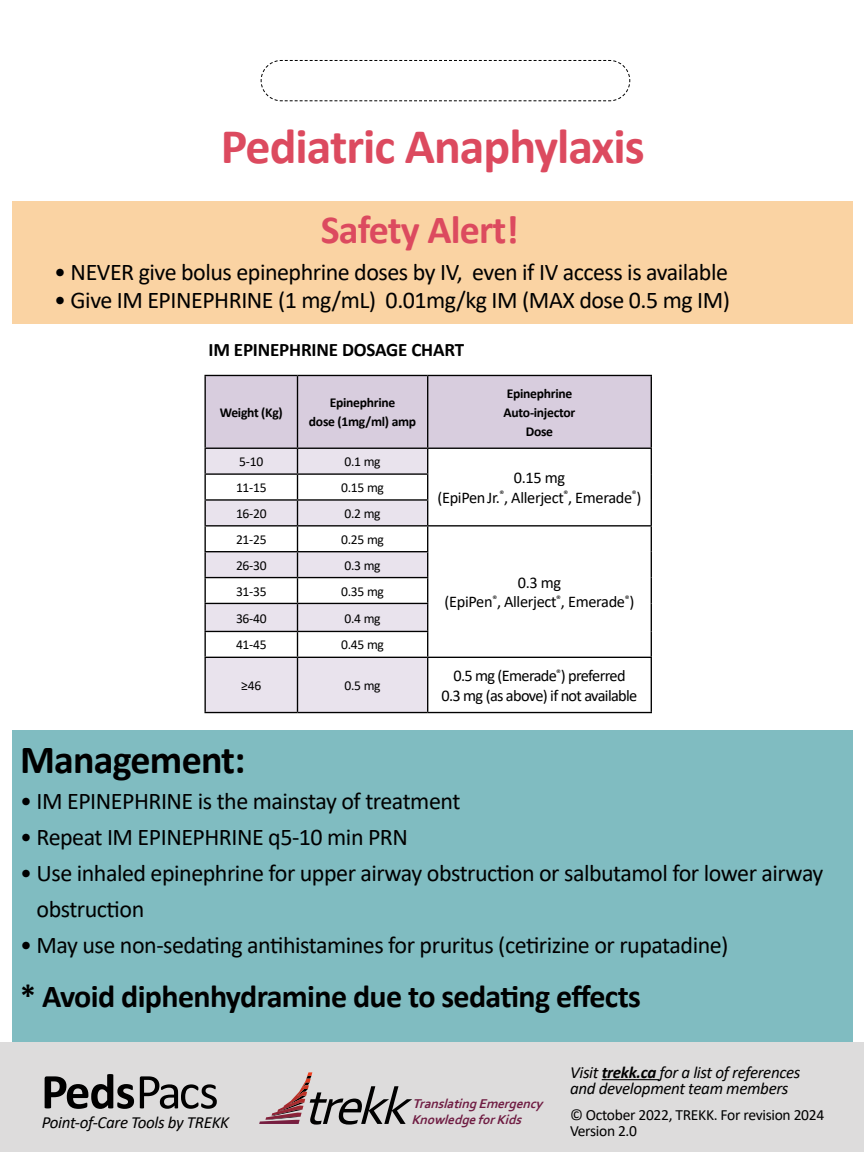
<style>
.page{position:relative;width:864px;height:1152px;background:#fff}
.page>*{position:absolute;margin:0;border:0;box-sizing:border-box;transform-origin:0 0}
.t1{font:italic 53.2px "Corbel";color:#010101}
.t2{font:700 50.4px "Calibri";color:#000}
.t3{font:700 50px "Calibri";letter-spacing:-.02em;color:#dc4a5f}
.t4{font:700 40px "Calibri";letter-spacing:-.02em;color:#dc4a5f}
.t5{font:700 40px "Calibri";letter-spacing:-.02em;color:#000}
.t6{font:700 32px "Calibri";letter-spacing:-.02em;color:#000}
.t7{font:24px/36px "Calibri";letter-spacing:-.02em;color:#000}
.t8{font:700 19.2px "Calibri";letter-spacing:-.01em;color:#000}
.t9{font:italic 17.2px/16px "Calibri";letter-spacing:-.02em;color:#000}
.t10{font:italic 16.8px "Calibri";letter-spacing:-.02em;color:#000}
.t11{font:16.4px/19.6px "Calibri";letter-spacing:-.02em;color:#000;text-align:center}
.t12{font:16.4px/19.6px "Calibri";letter-spacing:-.04em;color:#000;text-align:center}
.t13{font:15.6px/16px "Calibri";letter-spacing:-.02em;color:#000}
.t14{font:13.6px "Calibri";letter-spacing:-.02em;color:#000}
.t15{font:700 13.6px/19.2px "Calibri";letter-spacing:-.02em;color:#000;text-align:center}
.t16{font:italic 700 13.2px "Corbel";color:#6f1c42}
.s1{font-weight:400}
.s2{font-weight:700}
</style>
<div class="page">
<div style="left:12px;top:730px;width:840px;height:313px;background:#80bcc1"></div>
<div style="left:12px;top:202px;width:840px;height:122px;background:#fad3a3"></div>
<svg style="left:260px;top:60px;width:371px;height:42px"></svg>
<div style="left:0;top:1043px;width:864px;height:109px;background:#dddcdc"></div>
<svg style="left:259px;top:1072px;width:53px;height:52px"></svg>
<hr style="left:602px;top:1079px;width:57px;height:1px;background:#000">
<div style="left:206px;top:658px;width:221px;height:54px;background:#e9e3ed"></div>
<hr style="left:204px;top:375px;width:94px;height:1px;background:#000">
<hr style="left:204px;top:376px;width:2px;height:72px;background:#000">
<hr style="left:204px;top:448px;width:94px;height:1px;background:#000">
<hr style="left:204px;top:449px;width:2px;height:24px;background:#000">
<hr style="left:204px;top:473px;width:94px;height:2px;background:#000">
<hr style="left:204px;top:475px;width:2px;height:24px;background:#000">
<hr style="left:204px;top:499px;width:94px;height:2px;background:#000">
<hr style="left:204px;top:501px;width:2px;height:24px;background:#000">
<hr style="left:204px;top:525px;width:94px;height:2px;background:#000">
<hr style="left:204px;top:527px;width:2px;height:24px;background:#000">
<hr style="left:428px;top:657px;width:224px;height:1px;background:#000">
<hr style="left:651px;top:658px;width:1px;height:54px;background:#000">
<hr style="left:428px;top:712px;width:224px;height:1px;background:#000">
<hr style="left:204px;top:551px;width:94px;height:1px;background:#000">
<hr style="left:204px;top:552px;width:2px;height:25px;background:#000">
<hr style="left:204px;top:577px;width:94px;height:1px;background:#000">
<hr style="left:204px;top:578px;width:2px;height:25px;background:#000">
<hr style="left:204px;top:603px;width:94px;height:1px;background:#000">
<hr style="left:204px;top:604px;width:2px;height:27px;background:#000">
<hr style="left:204px;top:631px;width:94px;height:1px;background:#000">
<hr style="left:204px;top:632px;width:2px;height:25px;background:#000">
<svg style="left:205px;top:375px;width:447px;height:282px"></svg>
<hr style="left:204px;top:657px;width:94px;height:1px;background:#000">
<hr style="left:204px;top:658px;width:2px;height:54px;background:#000">
<hr style="left:298px;top:657px;width:130px;height:1px;background:#000">
<hr style="left:297px;top:658px;width:1px;height:54px;background:#000">
<hr style="left:427px;top:658px;width:1px;height:54px;background:#000">
<hr style="left:204px;top:712px;width:94px;height:1px;background:#000">
<hr style="left:298px;top:712px;width:130px;height:1px;background:#000">
<h3 class="t3" style="left:221px;top:111px;width:425px">Pediatric Anaphylaxis</h3>
<h3 class="t4" style="left:321px;top:202px;width:199px">Safety Alert!</h3>
<p class="t7" style="left:54px;top:253px;width:675px">• NEVER give bolus epinephrine doses by IV, even if IV access is available</p>
<p class="t7" style="left:54px;top:281px;width:677px">• Give IM EPINEPHRINE (1 mg/mL) 0.01mg/kg IM (MAX dose 0.5 mg IM)</p>
<p class="t8" style="left:208px;top:336px;width:257px">IM EPINEPHRINE DOSAGE CHART</p>
<p class="t15" style="left:220px;top:403px;width:65px">Weight (Kg)</p>
<p class="t15" style="left:309px;top:393px;width:109px">Epinephrine<br>dose (1mg/ml) amp</p>
<p class="t15" style="left:504px;top:384px;width:73px">Epinephrine<br>Auto-injector<br>Dose</p>
<p class="t14" style="left:239px;top:452px;width:26px">5-10</p>
<p class="t14" style="left:345px;top:452px;width:38px">0.1 mg</p>
<p class="t11" style="left:437px;top:468px;width:206px">0.15 mg<br>(EpiPenJr.<sup>®</sup>, Allerject<sup>®</sup>, Emerade<sup>®</sup>)</p>
<p class="t14" style="left:236px;top:478px;width:32px">11-15</p>
<p class="t14" style="left:341px;top:478px;width:44px">0.15 mg</p>
<p class="t14" style="left:236px;top:504px;width:32px">16-20</p>
<p class="t14" style="left:345px;top:504px;width:38px">0.2 mg</p>
<p class="t14" style="left:236px;top:530px;width:32px">21-25</p>
<p class="t14" style="left:341px;top:530px;width:44px">0.25 mg</p>
<p class="t14" style="left:236px;top:556px;width:32px">26-30</p>
<p class="t14" style="left:345px;top:556px;width:38px">0.3 mg</p>
<p class="t14" style="left:236px;top:582px;width:32px">31-35</p>
<p class="t14" style="left:341px;top:582px;width:44px">0.35 mg</p>
<p class="t14" style="left:236px;top:609px;width:32px">36-40</p>
<p class="t14" style="left:345px;top:609px;width:38px">0.4 mg</p>
<p class="t14" style="left:236px;top:636px;width:32px">41-45</p>
<p class="t14" style="left:341px;top:636px;width:44px">0.45 mg</p>
<p class="t14" style="left:241px;top:676px;width:22px">≥46</p>
<p class="t14" style="left:345px;top:676px;width:38px">0.5 mg</p>
<p class="t12" style="left:442px;top:666px;width:197px">0.5 mg (Emerade<sup>®</sup>) preferred<br>0.3 mg (as above) if not available</p>
<p class="t11" style="left:445px;top:572px;width:191px">0.3 mg<br>(EpiPen<sup>®</sup>, Allerject<sup>®</sup>, Emerade<sup>®</sup>)</p>
<h3 class="t5" style="left:20px;top:731px;width:227px">Management:</h3>
<p class="t7" style="left:20px;top:782px;width:442px">• IM EPINEPHRINE is the mainstay of treatment</p>
<p class="t7" style="left:20px;top:818px;width:389px">• Repeat IM EPINEPHRINE q5-10 min PRN</p>
<p class="t7" style="left:37px;top:854px;width:788px;text-indent:-16px">• Use inhaled epinephrine for upper airway obstruction or salbutamol for lower airway obstruction</p>
<p class="t7" style="left:20px;top:926px;width:710px">• May use non-sedating antihistamines for pruritus (cetirizine or rupatadine)</p>
<h3 class="t6" style="left:20px;top:974px;width:622px">* Avoid diphenhydramine due to sedating effects</h3>
<h2 class="t2" style="left:41px;top:1056px;width:179px">Peds<span class="s1">Pacs</span></h2>
<p class="t9" style="left:570px;top:1063px;width:232px">Visit <span class="s2">trekk.ca</span> for a list of references and development team members</p>
<p class="t13" style="left:570px;top:1106px;width:256px">© October 2022, TREKK. For revision 2024<br>Version 2.0</p>
<h1 class="t1" style="left:304px;top:1073px;width:121px">trekk</h1>
<p class="t16" style="left:413px;top:1095px;width:131px">TranslatingEmergency</p>
<p class="t10" style="left:42px;top:1111px;width:189px">Point-of-Care Tools by TREKK</p>
<p class="t16" style="left:411px;top:1111px;width:115px">KnowledgeforKids</p>
</div>
